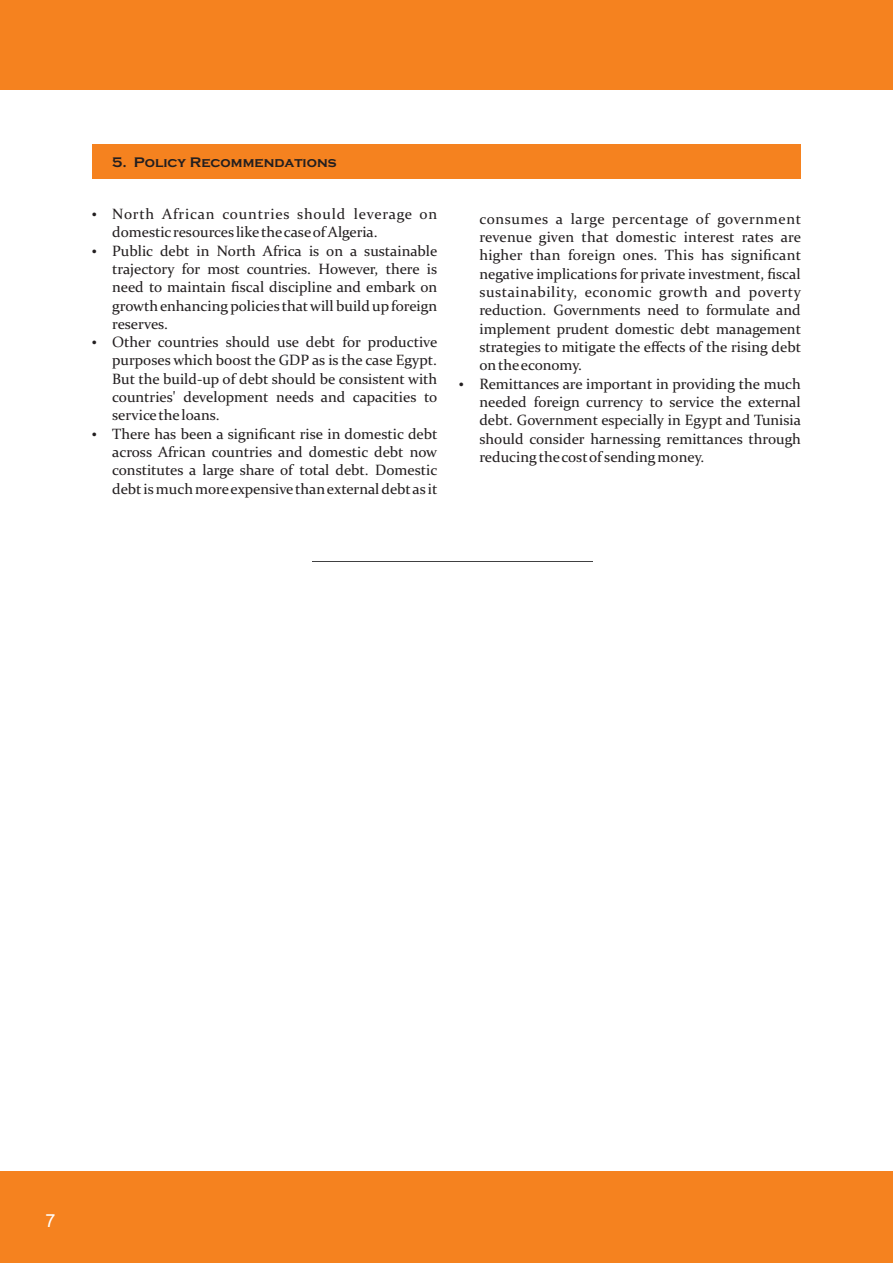
<style>
.page{position:relative;width:893px;height:1263px;background:#fff}
.page>*{position:absolute;margin:0;border:0;box-sizing:border-box;transform-origin:0 0}
.t1{font:18px "Arial";color:#fff}
.t2{font:15px/18.3px "Constantia";color:#231f20;text-align:justify}
.t3{font:700 14.4px "Copperplate Gothic";color:#231f20}
</style>
<div class="page">
<div style="left:0;top:0;width:893px;height:90px;background:#f5821f"></div>
<div style="left:0;top:1171px;width:893px;height:92px;background:#f5821f"></div>
<div style="left:92px;top:144px;width:708px;height:35px;background:#f5821f"></div>
<hr style="left:312px;top:561px;width:281px;height:1px;background:#404041">
<p class="t3" style="left:112px;top:153px;width:226px">5. Policy Recommendations</p>
<p class="t2" style="left:112px;top:206px;width:327px;text-align:left">North African countries should leverage on domesticresources likethecaseofAlgeria.<br>Public debt in North Africa is on a sustainable trajectory for most countries. However, there is need to maintain fiscal discipline and embark on growthenhancing policies thatwill build upforeign reserves.</p>
<p class="t2" style="left:112px;top:334px;width:327px">Other countries should use debt for productive purposes which boost the GDP as is the case Egypt.<br>But the build-up of debt should be consistent with countries' development needs and capacities to servicethe loans.</p>
<p class="t2" style="left:112px;top:426px;width:327px">There has been a significant rise in domestic debt across African countries and domestic debt now constitutes a large share of total debt. Domestic debtismuchmoreexpensive thanexternal debtas it</p>
<p class="t2" style="left:479px;top:211px;width:323px">consumes a large percentage of government revenue given that domestic interest rates are higher than foreign ones. This has significant negative implications for private investment, fiscal sustainability, economic growth and poverty reduction. Governments need to formulate and implement prudent domestic debt management strategies to mitigate the effects of the rising debt ontheeconomy.</p>
<p class="t2" style="left:479px;top:376px;width:323px">Remittances are important in providing the much needed foreign currency to service the external debt. Government especially in Egypt and Tunisia should consider harnessing remittances through reducing thecostof sending money.</p>
<p class="t1" style="left:46px;top:1214px;width:12px">7</p>
</div>
